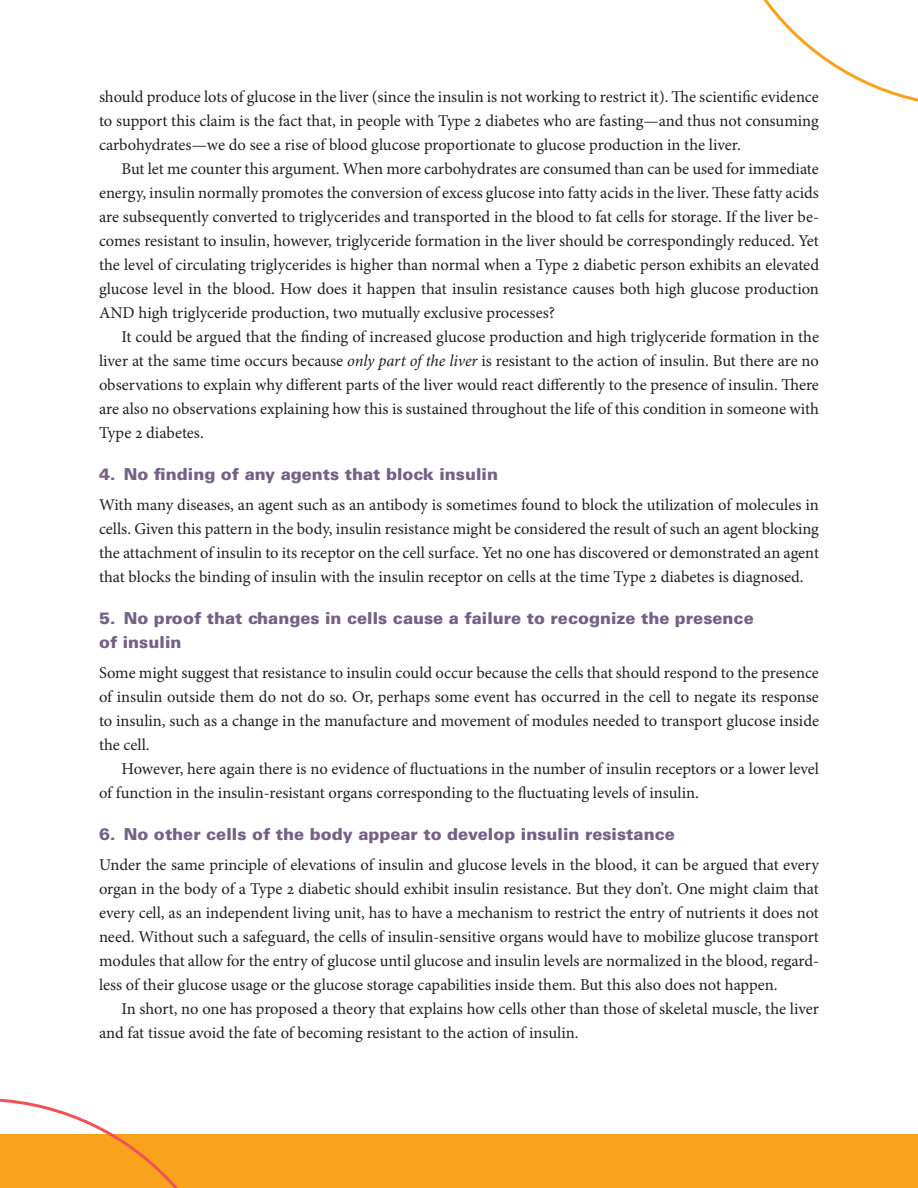
<style>
.page{position:relative;width:918px;height:1188px;background:#fff}
.page>*{position:absolute;margin:0;border:0;box-sizing:border-box;transform-origin:0 0}
._04BodyText_FL{font:16.5px/24px "Minion Pro";color:#231f20;text-align:justify}
._04BodyText{font:16.5px/24px "Minion Pro";letter-spacing:-.005em;color:#231f20;text-align:justify}
._05Head_B{font:900 16.5px/24px "Univers LT Std";color:#736186}
.s1{font-style:italic}
</style>
<div class="page">
<div style="left:0;top:1134px;width:918px;height:54px;background:#f9a21c"></div>
<svg style="left:763px;top:0;width:155px;height:102px"></svg>
<svg style="left:0;top:1098px;width:178px;height:90px"></svg>
<p class="_04BodyText_FL" style="left:99px;top:85px;width:721px">should produce lots of glucose in the liver (since the insulin is not working to restrict it). The scientific evidence to support this claim is the fact that, in people with Type 2 diabetes who are fasting—and thus not consuming carbohydrates—we do see a rise of blood glucose proportionate to glucose production in the liver.</p>
<p class="_04BodyText" style="left:99px;top:157px;width:722px;text-indent:22px">But let me counter this argument. When more carbohydrates are consumed than can be used for immediate energy, insulin normally promotes the conversion of excess glucose into fatty acids in the liver. These fatty acids are subsequently converted to triglycerides and transported in the blood to fat cells for storage. If the liver be&shy;comes resistant to insulin, however, triglyceride formation in the liver should be correspondingly reduced. Yet the level of circulating triglycerides is higher than normal when a Type 2 diabetic person exhibits an elevated glucose level in the blood. How does it happen that insulin resistance causes both high glucose production AND high triglyceride production, two mutually exclusive processes?</p>
<p class="_04BodyText" style="left:99px;top:325px;width:722px;text-indent:22px">It could be argued that the finding of increased glucose production and high triglyceride formation in the liver at the same time occurs because <span class="s1">only part of the liver</span> is resistant to the action of insulin. But there are no observations to explain why different parts of the liver would react differently to the presence of insulin. There are also no observations explaining how this is sustained throughout the life of this condition in someone with Type 2 diabetes.</p>
<p class="_05Head_B" style="left:99px;top:462px;width:401px">4. No finding of any agents that block insulin</p>
<p class="_04BodyText_FL" style="left:99px;top:493px;width:722px">With many diseases, an agent such as an antibody is sometimes found to block the utilization of molecules in cells. Given this pattern in the body, insulin resistance might be considered the result of such an agent blocking the attachment of insulin to its receptor on the cell surface. Yet no one has discovered or demonstrated an agent that blocks the binding of insulin with the insulin receptor on cells at the time Type 2 diabetes is diagnosed.</p>
<p class="_05Head_B" style="left:99px;top:606px;width:656px">5. No proof that changes in cells cause a failure to recognize the presence of insulin</p>
<p class="_04BodyText_FL" style="left:99px;top:661px;width:722px">Some might suggest that resistance to insulin could occur because the cells that should respond to the presence of insulin outside them do not do so. Or, perhaps some event has occurred in the cell to negate its response to insulin, such as a change in the manufacture and movement of modules needed to transport glucose inside the cell.</p>
<p class="_04BodyText" style="left:99px;top:757px;width:722px;text-indent:22px">However, here again there is no evidence of fluctuations in the number of insulin receptors or a lower level of function in the insulin-resistant organs corresponding to the fluctuating levels of insulin.</p>
<p class="_05Head_B" style="left:99px;top:822px;width:577px">6. No other cells of the body appear to develop insulin resistance</p>
<p class="_04BodyText_FL" style="left:99px;top:853px;width:722px">Under the same principle of elevations of insulin and glucose levels in the blood, it can be argued that every organ in the body of a Type 2 diabetic should exhibit insulin resistance. But they don’t. One might claim that every cell, as an independent living unit, has to have a mechanism to restrict the entry of nutrients it does not need. Without such a safeguard, the cells of insulin-sensitive organs would have to mobilize glucose transport modules that allow for the entry of glucose until glucose and insulin levels are normalized in the blood, regard&shy;less of their glucose usage or the glucose storage capabilities inside them. But this also does not happen.</p>
<p class="_04BodyText" style="left:99px;top:997px;width:722px;text-indent:22px">In short, no one has proposed a theory that explains how cells other than those of skeletal muscle, the liver and fat tissue avoid the fate of becoming resistant to the action of insulin.</p>
</div>
